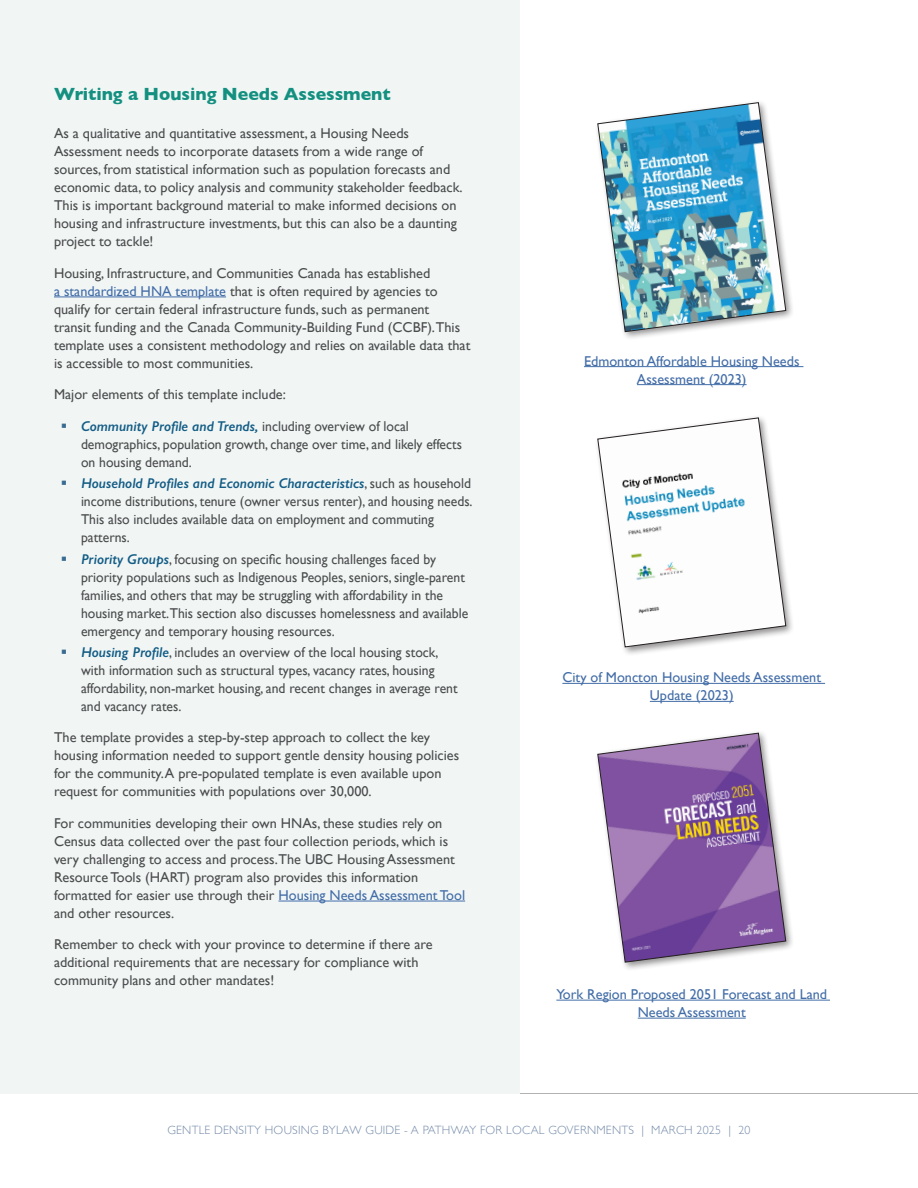
<style>
.page{position:relative;width:918px;height:1188px;background:#fff}
.page>*{position:absolute;margin:0;border:0;box-sizing:border-box;transform-origin:0 0}
.H5_-_Callout{font:700 18px "Gill Sans";color:#149081}
.Body_-_Callout{font:14.25px/18px "Gill Sans";color:#4b4c4d}
.Body_-_Callout-2{font:14.25px/18px "Gill Sans";color:#4b4c4d;scale:.96 1}
.Body_-_Callout_Centered{font:14.25px/18px "Gill Sans";color:#436da8;text-align:center}
.t1{font:300 12px "Gill Sans";letter-spacing:.02em;color:#738aa9}
.s1{color:#436da8}
.s2{font-weight:600;font-style:italic;color:#135c85}
</style>
<div class="page">
<hr style="left:0;top:1093px;width:918px;height:1px;background:#63666a">
<div style="left:0;top:0;width:520px;height:1093px;background:#f1f6f5"></div>
<hr style="left:54px;top:297px;width:172px;height:1px;background:#436da8">
<hr style="left:278px;top:901px;width:187px;height:1px;background:#436da8">
<div style="left:595px;top:100px;width:200px;height:241px;background:#231f20;opacity:.5"></div>
<svg style="left:597px;top:102px;width:189px;height:230px"></svg>
<div style="left:595px;top:730px;width:200px;height:242px;background:#231f20;opacity:.5"></div>
<svg style="left:597px;top:733px;width:189px;height:229px"></svg>
<div style="left:595px;top:415px;width:200px;height:241px;background:#231f20;opacity:.5"></div>
<svg style="left:597px;top:418px;width:189px;height:229px"></svg>
<hr style="left:562px;top:683px;width:263px;height:1px;background:#436da8">
<hr style="left:650px;top:701px;width:84px;height:1px;background:#436da8">
<hr style="left:556px;top:1000px;width:274px;height:1px;background:#436da8">
<hr style="left:638px;top:1018px;width:108px;height:1px;background:#436da8">
<hr style="left:584px;top:366px;width:219px;height:1px;background:#436da8">
<hr style="left:637px;top:384px;width:110px;height:1px;background:#436da8">
<p class="H5_-_Callout" style="left:54px;top:80px;width:338px">Writing a Housing Needs Assessment</p>
<p class="Body_-_Callout" style="left:54px;top:124px;width:410px">As a qualitative and quantitative assessment, a Housing Needs Assessment needs to incorporate datasets from a wide range of sources, from statistical information such as population forecasts and economic data, to policy analysis and community stakeholder feedback.<br>This is important background material to make informed decisions on housing and infrastructure investments, but this can also be a daunting project to tackle!</p>
<p class="Body_-_Callout" style="left:54px;top:264px;width:418px">Housing, Infrastructure, and Communities Canada has established<br><span class="s1">a standardized HNA template</span> that is often required by agencies to qualify for certain federal infrastructure funds, such as permanent<br>transit funding and the Canada Community-Building Fund (CCBF).This template uses a consistent methodology and relies on available data that is accessible to most communities.</p>
<p class="Body_-_Callout" style="left:54px;top:385px;width:233px">Major elements of this template include:</p>
<p class="Body_-_Callout-2" style="left:81px;top:417px;width:398px"><span class="s2">Community Profile and Trends,</span> including overview of local demographics, population growth, change over time, and likely effects on housing demand.</p>
<p class="Body_-_Callout-2" style="left:81px;top:474px;width:409px"><span class="s2">Household Profiles and Economic Characteristics</span>, such as household income distributions, tenure (owner versus renter), and housing needs.<br>This also includes available data on employment and commuting patterns.</p>
<p class="Body_-_Callout-2" style="left:81px;top:550px;width:405px"><span class="s2">Priority Groups</span>, focusing on specific housing challenges faced by priority populations such as Indigenous Peoples, seniors, single-parent families, and others that may be struggling with affordability in the housing market.This section also discusses homelessness and available emergency and temporary housing resources.</p>
<p class="Body_-_Callout-2" style="left:81px;top:643px;width:394px"><span class="s2">Housing Profile</span>, includes an overview of the local housing stock, with information such as structural types, vacancy rates, housing affordability, non-market housing, and recent changes in average rent and vacancy rates.</p>
<p class="Body_-_Callout" style="left:54px;top:729px;width:407px">The template provides a step-by-step approach to collect the key housing information needed to support gentle density housing policies for the community. A pre-populated template is even available upon request for communities with populations over 30,000.</p>
<p class="Body_-_Callout" style="left:54px;top:814px;width:413px">For communities developing their own HNAs, these studies rely on Census data collected over the past four collection periods, which is very challenging to access and process.The UBC Housing Assessment Resource Tools (HART) program also provides this information formatted for easier use through their <span class="s1">Housing Needs Assessment Tool </span>and other resources.</p>
<p class="Body_-_Callout" style="left:54px;top:936px;width:380px">Remember to check with your province to determine if there are additional requirements that are necessary for compliance with community plans and other mandates!</p>
<p class="Body_-_Callout_Centered" style="left:584px;top:352px;width:217px">Edmonton Affordable Housing Needs<br>Assessment (2023)</p>
<p class="Body_-_Callout_Centered" style="left:562px;top:668px;width:260px">City of Moncton Housing Needs Assessment<br>Update (2023)</p>
<p class="Body_-_Callout_Centered" style="left:556px;top:985px;width:272px">York Region Proposed 2051 Forecast and Land<br>Needs Assessment</p>
<p class="t1" style="left:167px;top:1121px;width:585px">GENTLE DENSITY HOUSING BYLAW GUIDE - A PATHWAY FOR LOCAL GOVERNMENTS | MARCH 2025 | 20</p>
</div>
